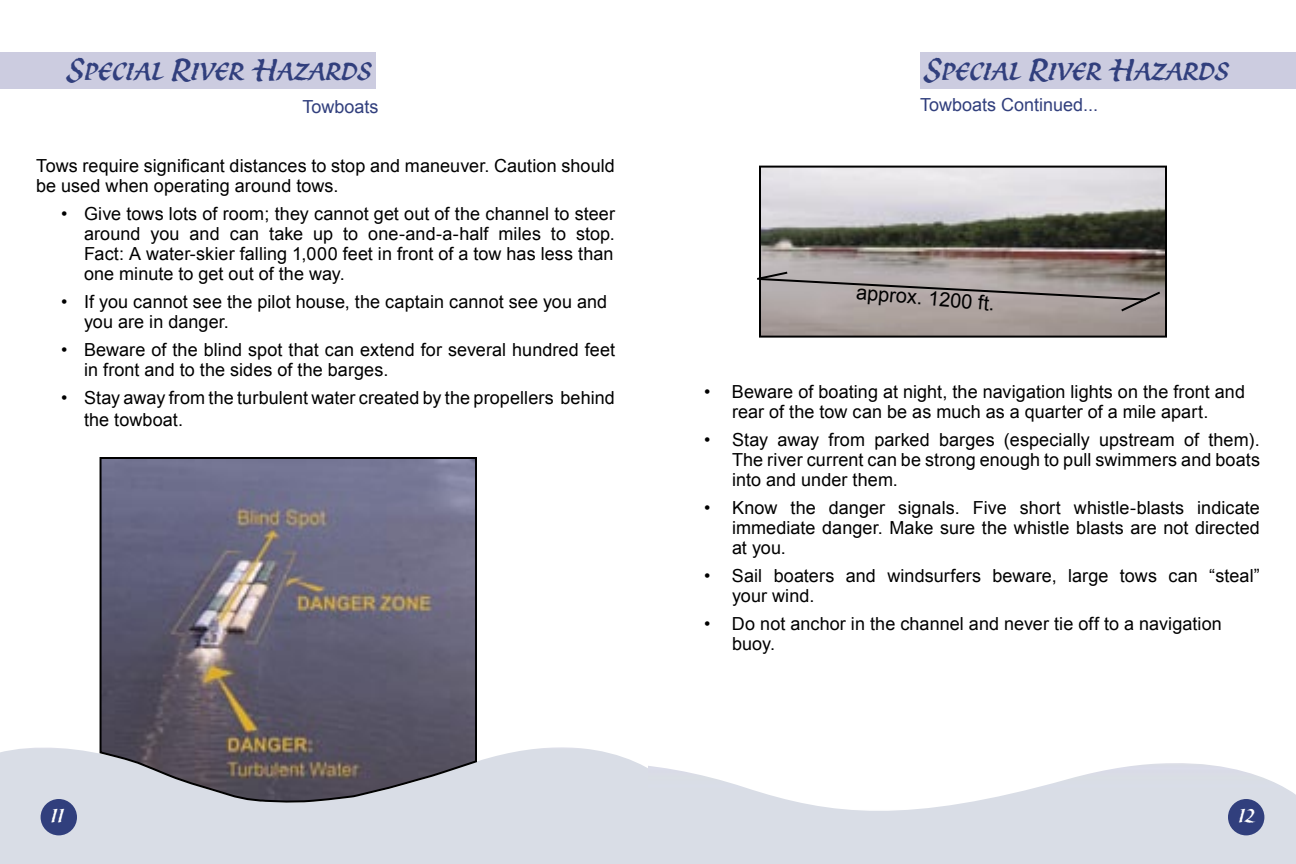
<style>
.page{position:relative;width:1296px;height:864px;background:#fff}
.page>*{position:absolute;margin:0;border:0;box-sizing:border-box;transform-origin:0 0}
.Headers{font:italic 32px "Spirit Scf ITC";color:#313f7d}
.t1{font:italic 24px "Spirit Scf ITC";color:#fff}
.t2{font:20px "Arial";color:#000}
.Body_Text{font:18px/20px "Arial";letter-spacing:.005em;color:#000}
.Body_Text-2{font:18px "Arial";color:#313f7d}
</style>
<div class="page">
<div style="left:0;top:747px;width:648px;height:117px;background:#d9dde6"></div>
<div style="left:41px;top:799px;width:36px;height:36px;background:#313f7d;border-radius:50%"></div>
<img style="left:648px;top:763px;width:648px;height:101px">
<div style="left:1228px;top:799px;width:36px;height:36px;background:#313f7d;border-radius:50%"></div>
<div style="left:920px;top:52px;width:376px;height:37px;background:#cccce0"></div>
<img style="left:762px;top:169px;width:402px;height:166px">
<div style="left:759px;top:166px;width:408px;height:172px;border:2px solid #000"></div>
<svg style="left:757px;top:270px;width:405px;height:43px;background:#a29a98"></svg>
<div style="left:0;top:52px;width:376px;height:36px;background:#cccce0"></div>
<svg style="left:99px;top:457px;width:379px;height:346px;background:#6d697a"></svg>
<p class="Headers" style="left:68px;top:52px;width:306px">Special River Hazards</p>
<p class="Body_Text-2" style="left:303px;top:97px;width:78px">Towboats</p>
<p class="Body_Text" style="left:36px;top:156px;width:580px">Tows require significant distances to stop and maneuver. Caution should be used when operating around tows.</p>
<p class="Body_Text" style="left:84px;top:204px;width:533px;text-align:justify;text-indent:-23px">• Give tows lots of room; they cannot get out of the channel to steer around you and can take up to one-and-a-half miles to stop.<br>Fact: A water-skier falling 1,000 feet in front of a tow has less than one minute to get out of the way.</p>
<p class="Body_Text" style="left:84px;top:292px;width:525px;text-indent:-23px">• If you cannot see the pilot house, the captain cannot see you and you are in danger.</p>
<p class="Body_Text" style="left:84px;top:340px;width:532px;text-indent:-23px">• Beware of the blind spot that can extend for several hundred feet in front and to the sides of the barges.</p>
<p class="Body_Text" style="left:84px;top:387px;width:532px;line-height:21.6px;text-indent:-23px">• Stay away from the turbulent water created by the propellers behind the towboat.</p>
<p class="Headers" style="left:926px;top:52px;width:306px">Special River Hazards</p>
<p class="Body_Text-2" style="left:920px;top:94px;width:180px">Towboats Continued...</p>
<p class="t2" style="left:857px;top:281px;width:140px;rotate:5deg">approx. 1200 ft.</p>
<p class="Body_Text" style="left:704px;top:382px;width:543px;text-align:center">• Beware of boating at night, the navigation lights on the front and rear of the tow can be as much as a quarter of a mile apart.</p>
<p class="Body_Text" style="left:732px;top:430px;width:529px;text-align:justify;text-indent:-28px">• Stay away from parked barges (especially upstream of them).<br>The river current can be strong enough to pull swimmers and boats into and under them.</p>
<p class="Body_Text" style="left:732px;top:498px;width:529px;text-align:justify;text-indent:-28px">• Know the danger signals. Five short whistle-blasts indicate immediate danger. Make sure the whistle blasts are not directed at you.</p>
<p class="Body_Text" style="left:732px;top:566px;width:529px;text-indent:-28px">• Sail boaters and windsurfers beware, large tows can “steal” your wind.</p>
<p class="Body_Text" style="left:732px;top:614px;width:491px;text-indent:-28px">• Do not anchor in the channel and never tie off to a navigation buoy.</p>
<p class="t1" style="left:51px;top:801px;width:15px">11</p>
<p class="t1" style="left:1239px;top:801px;width:18px">12</p>
</div>
